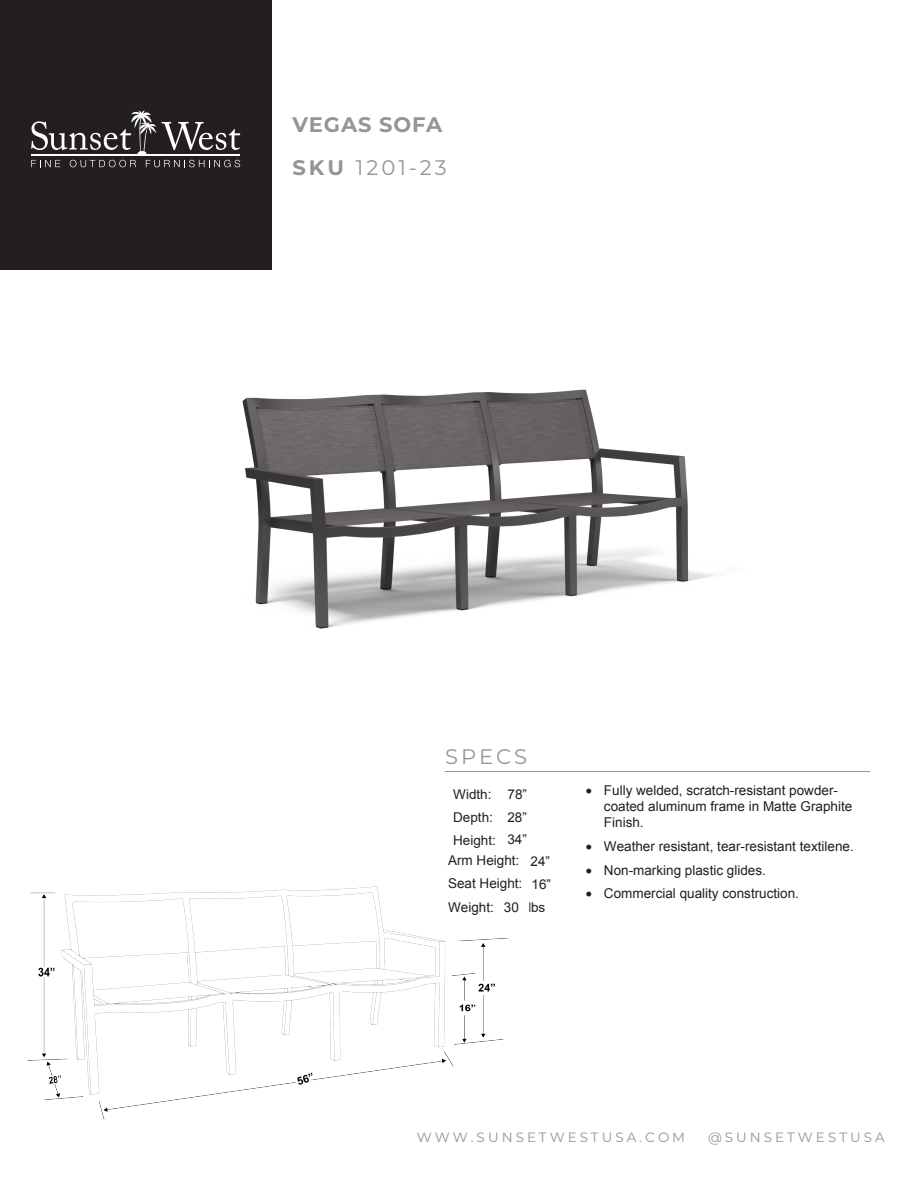
<style>
.page{position:relative;width:918px;height:1188px;background:#fff}
.page>*{position:absolute;margin:0;border:0;box-sizing:border-box;transform-origin:0 0}
.t1{font:700 21px/42.5px "Montserrat";letter-spacing:.04em;color:#939598}
.t2{font:21px "Montserrat";letter-spacing:.145em;color:#939598}
.t3{font:13.5px/16.2px "Arial";color:#221e1f}
.t4{font:13.5px/23.2px "Arial";color:#231f20;text-align:justify}
.t5{font:13.5px "Montserrat";letter-spacing:.225em;color:#939598}
.t6{font:13.5px/22.8px "Arial";color:#231f20;text-align:justify}
.s1{font-weight:400}
.s2{font-style:inherit}
.s3{color:#221e1f}
</style>
<div class="page">
<img style="left:242px;top:389px;width:475px;height:240px">
<hr style="left:445px;top:771px;width:425px;height:1px;background:#939598">
<div style="left:0;top:0;width:272px;height:270px;background:#231f20"></div>
<svg style="left:31px;top:160px;width:29px;height:7px"></svg>
<svg style="left:70px;top:160px;width:66px;height:7px"></svg>
<svg style="left:146px;top:160px;width:94px;height:7px"></svg>
<hr style="left:31px;top:154px;width:209px;height:2px;background:#fff">
<svg style="left:31px;top:110px;width:209px;height:44px"></svg>
<img style="left:27px;top:886px;width:481px;height:234px">
<h1 class="t1" style="left:292px;top:102px;width:156px">VEGAS SOFA<br>SKU <span class="s1">1201-23</span></h1>
<h1 class="t2" style="left:445px;top:742px;width:84px">SPECS</h1>
<p class="t6" style="left:453px;top:783px;width:75px"><span class="s2">W</span>idth: 78” <span class="s2">D</span>epth: 28” <span class="s2">H</span>eight: 34”</p>
<p class="t4" style="left:448px;top:849px;width:104px">Arm Height<span class="s2">: 24” </span>Seat Height<span class="s2">: 16” </span><span class="s3">Weight:</span> <span class="s2">30 lbs</span></p>
<p class="t3" style="left:604px;top:782px;width:250px;text-indent:-18px">• Fully welded, scratch-resistant powder&shy;coated aluminum frame in Matte Graphite<br>Finish.</p>
<p class="t3" style="left:586px;top:838px;width:269px">• Weather resistant, tear-resistant textilene.</p>
<p class="t3" style="left:586px;top:862px;width:182px">• Non-marking plastic glides.</p>
<p class="t3" style="left:586px;top:886px;width:215px">• Commercial quality construction.</p>
<p class="t5" style="left:417px;top:1128px;width:270px">WWW.SUNSETWESTUSA.COM</p>
<p class="t5" style="left:708px;top:1128px;width:178px">@SUNSETWESTUSA</p>
</div>
